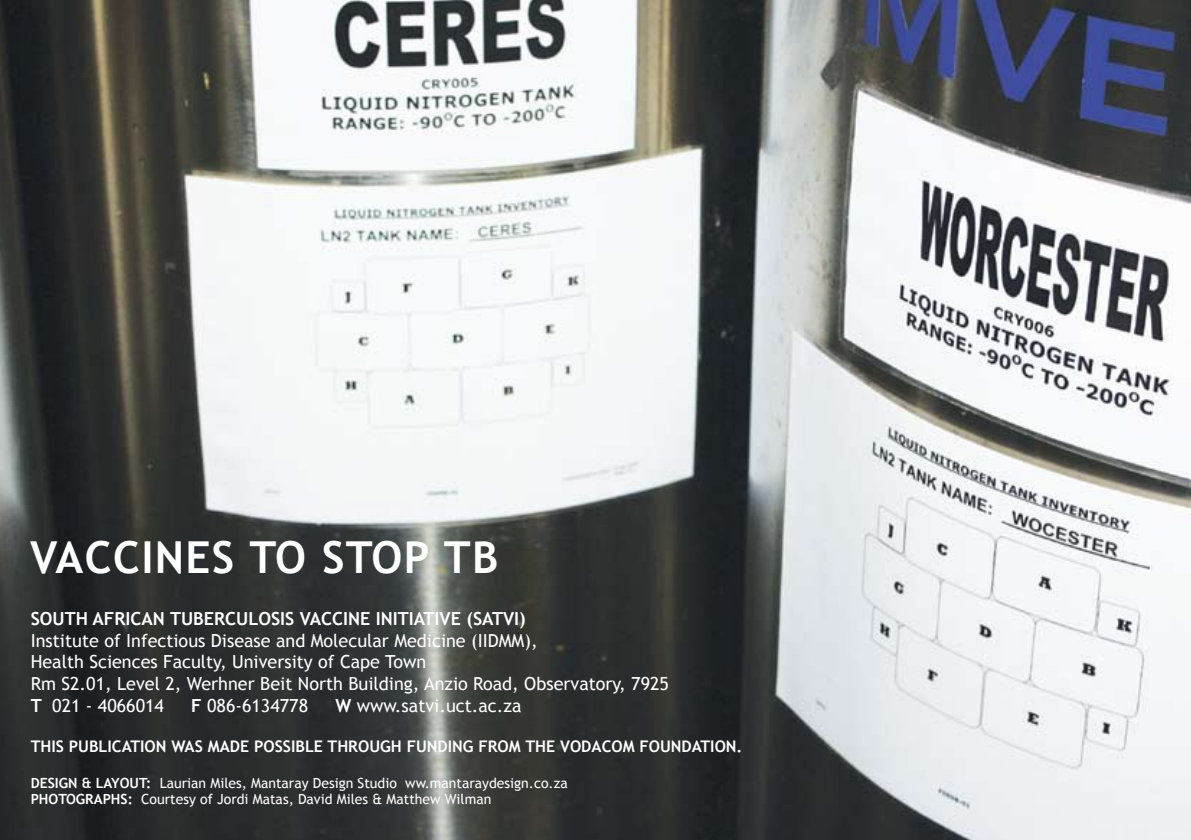
<style>
.page{position:relative;width:1191px;height:840px;background:#fff}
.page>*{position:absolute;margin:0;border:0;box-sizing:border-box;transform-origin:0 0}
.t1{font:700 44px "Trebuchet MS";letter-spacing:.03em;color:#fff}
.t2{font:18px/21.6px "Trebuchet MS";color:#fff}
.t3{font:700 18px "Trebuchet MS";color:#fff}
.t4{font:700 16px "Trebuchet MS";color:#fff}
.t5{font:14px/16.8px "Trebuchet MS";color:#fff}
.t6{font:700 14px "Trebuchet MS";color:#fff}
.s1{font-weight:700}
</style>
<div class="page">
<img style="left:0;top:0;width:1191px;height:839px">
<h1 class="t1" style="left:30px;top:529px;width:52px">VACCINES</h1>
<h1 class="t1" style="left:249px;top:529px;width:250px">TO STOP TB</h1>
<p class="t3" style="left:31px;top:607px;width:95px">SOUTH AFRICAN</p>
<p class="t3" style="left:170px;top:607px;width:35px">TUBERC</p>
<p class="t3" style="left:236px;top:607px;width:85px">ULOSIS VACCINE</p>
<p class="t3" style="left:376px;top:607px;width:15px">INITIATIVE</p>
<p class="t3" style="left:466px;top:607px;width:61px">(SATVI)</p>
<p class="t2" style="left:31px;top:629px;width:640px">I nstitute of I nfectious Disease and Molecular Medicine (II DMM),<br>Health Sciences Faculty, University of Cape Town<br>Rm S2.01, Level 2, Werhner Beit North Building, Anzio Road, Observatory, 7925<br><span class="s1">T</span> 021 - 4066014</p>
<p class="t2" style="left:191px;top:694px;width:118px"><span class="s1">F</span> 086-6134778</p>
<p class="t2" style="left:335px;top:694px;width:188px"><span class="s1">W</span> www.satvi.uct.ac.za</p>
<p class="t4" style="left:31px;top:735px;width:339px">THIS PU BLICATION WAS MADE POSSIBLE THROUG</p>
<p class="t4" style="left:391px;top:735px;width:260px">H FU NDING FROM THE VODACOM FOU</p>
<p class="t4" style="left:671px;top:735px;width:73px">NDATION.</p>
<p class="t6" style="left:31px;top:773px;width:8px">DESI</p>
<p class="t5" style="left:31px;top:774px;width:538px;text-indent:28px"><span class="s1">GN &amp; LAYOUT:</span> Laurian Miles, Mantaray Design Studio ww.mantaraydesign.co.za<br><span class="s1">PHOTOG RAPHS:</span> Courtesy of Jordi Matas, David Miles &amp; Matthew Wilman</p>
</div>
